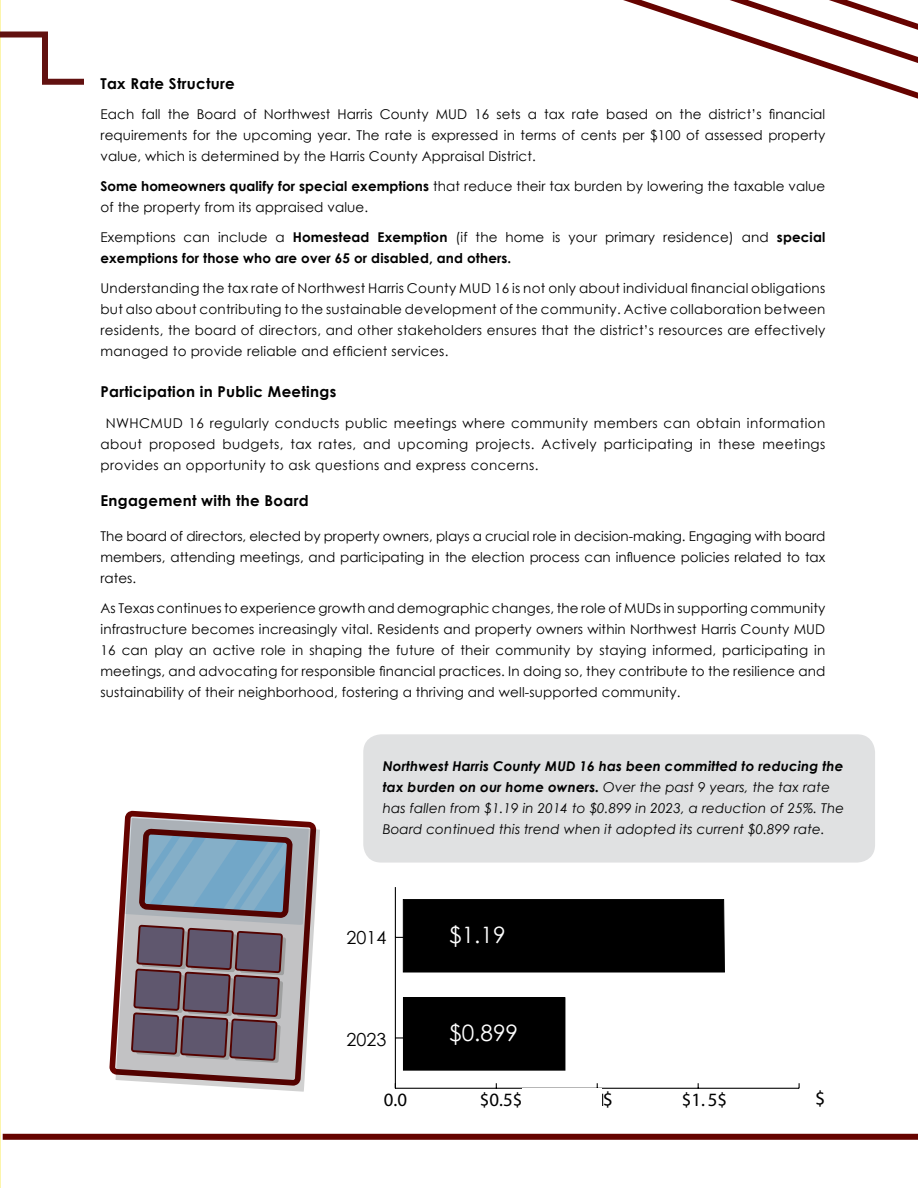
<style>
.page{position:relative;width:918px;height:1188px;background:#fff}
.page>*{position:absolute;margin:0;border:0;box-sizing:border-box;transform-origin:0 0}
.t1{font:22.65px "Century Gothic";color:#fff}
.t2{font:19.95px "Myriad Pro";color:#000}
.t3{font:18.9px "Myriad Pro";color:#000}
.t4{font:18px "Century Gothic";color:#000}
.t5{font:700 15px "Century Gothic";letter-spacing:.02em;color:#000}
.t6{font:13.5px/21px "Century Gothic";letter-spacing:.01em;color:#000;text-align:justify}
.t7{font:italic 13.5px/21px "Century Gothic";letter-spacing:.01em;color:#000}
.t8{font:700 13.5px/21px "Century Gothic";letter-spacing:.01em;color:#000}
.s1{font-weight:700}
.s2{font-weight:400}
</style>
<div class="page">
<hr style="left:0;top:0;width:1px;height:1188px;background:#fcf5ac">
<svg style="left:109px;top:811px;width:122px;height:269px"></svg>
<svg style="left:116px;top:818px;width:204px;height:274px;background:#8d8691"></svg>
<div style="left:403px;top:998px;width:162px;height:72px;background:#000"></div>
<div style="left:403px;top:997px;width:162px;height:73px;border:1px solid #000"></div>
<hr style="left:395px;top:1088px;width:404px;height:1px;background:#000">
<svg style="left:765px;top:1083px;width:153px;height:51px"></svg>
<hr style="left:395px;top:887px;width:1px;height:201px;background:#000">
<svg style="left:396px;top:1037px;width:9px;height:2px"></svg>
<div style="left:395px;top:899px;width:330px;height:74px;background:#000"></div>
<div style="left:363px;top:734px;width:512px;height:129px;background:#dedfe0;border-radius:18px"></div>
<div style="left:741px;top:1089px;width:74px;height:23px;background:#fff"></div>
<svg style="left:623px;top:0;width:295px;height:99px"></svg>
<div style="left:3px;top:1134px;width:915px;height:6px;background:#660300"></div>
<svg style="left:0;top:31px;width:84px;height:54px"></svg>
<p class="t5" style="left:100px;top:72px;width:136px">Tax Rate Structure</p>
<p class="t6" style="left:100px;top:104px;width:726px">Each fall the Board of Northwest Harris County MUD 16 sets a tax rate based on the district’s financial requirements for the upcoming year. The rate is expressed in terms of cents per $100 of assessed property value, which is determined by the Harris County Appraisal District.</p>
<p class="t6" style="left:100px;top:176px;width:726px"><span class="s1">Some homeowners qualify for special exemptions</span> that reduce their tax burden by lowering the taxable value of the property from its appraised value.</p>
<p class="t8" style="left:100px;top:226px;width:726px"><span class="s2">Exemptions can include a</span> Homestead Exemption <span class="s2">(if the home is your primary residence) and</span> special exemptions for those who are over 65 or disabled, and others.</p>
<p class="t6" style="left:100px;top:278px;width:726px">Understanding the tax rate of Northwest Harris County MUD 16 is not only about individual financial obligations but also about contributing to the sustainable development of the community. Active collaboration between residents, the board of directors, and other stakeholders ensures that the district’s resources are effectively managed to provide reliable and efficient services.</p>
<p class="t5" style="left:100px;top:380px;width:237px">Participation in Public Meetings</p>
<p class="t6" style="left:100px;top:413px;width:726px;text-indent:5px">NWHCMUD 16 regularly conducts public meetings where community members can obtain information about proposed budgets, tax rates, and upcoming projects. Actively participating in these meetings provides an opportunity to ask questions and express concerns.</p>
<p class="t5" style="left:100px;top:489px;width:210px">Engagement with the Board</p>
<p class="t6" style="left:100px;top:525px;width:726px">The board of directors, elected by property owners, plays a crucial role in decision-making. Engaging with board members, attending meetings, and participating in the election process can influence policies related to tax rates.</p>
<p class="t6" style="left:100px;top:597px;width:726px">As Texas continues to experience growth and demographic changes, the role of MUDs in supporting community infrastructure becomes increasingly vital. Residents and property owners within Northwest Harris County MUD 16 can play an active role in shaping the future of their community by staying informed, participating in meetings, and advocating for responsible financial practices. In doing so, they contribute to the resilience and sustainability of their neighborhood, fostering a thriving and well-supported community.</p>
<p class="t7" style="left:383px;top:756px;width:463px"><span class="s1">Northwest Harris County MUD 16 has been committed to reducing the tax burden on our home owners.</span> Over the past 9 years, the tax rate has fallen from $1.19 in 2014 to $0.899 in 2023, a reduction of 25%. The Board continued this trend when it adopted its current $0.899 rate.</p>
<h3 class="t4" style="left:346px;top:925px;width:41px">2014</h3>
<h3 class="t3" style="left:350px;top:926px;width:40px">2013</h3>
<h3 class="t4" style="left:346px;top:1026px;width:41px">2023</h3>
<h3 class="t3" style="left:350px;top:1027px;width:40px">2023</h3>
<h1 class="t1" style="left:449px;top:919px;width:58px">$1.19</h1>
<h1 class="t1" style="left:449px;top:1017px;width:70px">$0.899</h1>
<h2 class="t2" style="left:593px;top:1087px;width:22px">5$</h2>
<h2 class="t2" style="left:805px;top:1086px;width:22px">5$</h2>
<h3 class="t3" style="left:384px;top:1088px;width:25px">0.0</h3>
<h3 class="t3" style="left:480px;top:1088px;width:44px">$0.5$</h3>
<h3 class="t3" style="left:597px;top:1088px;width:11px">1</h3>
<h3 class="t3" style="left:682px;top:1088px;width:47px">$1. 5$</h3>
</div>
